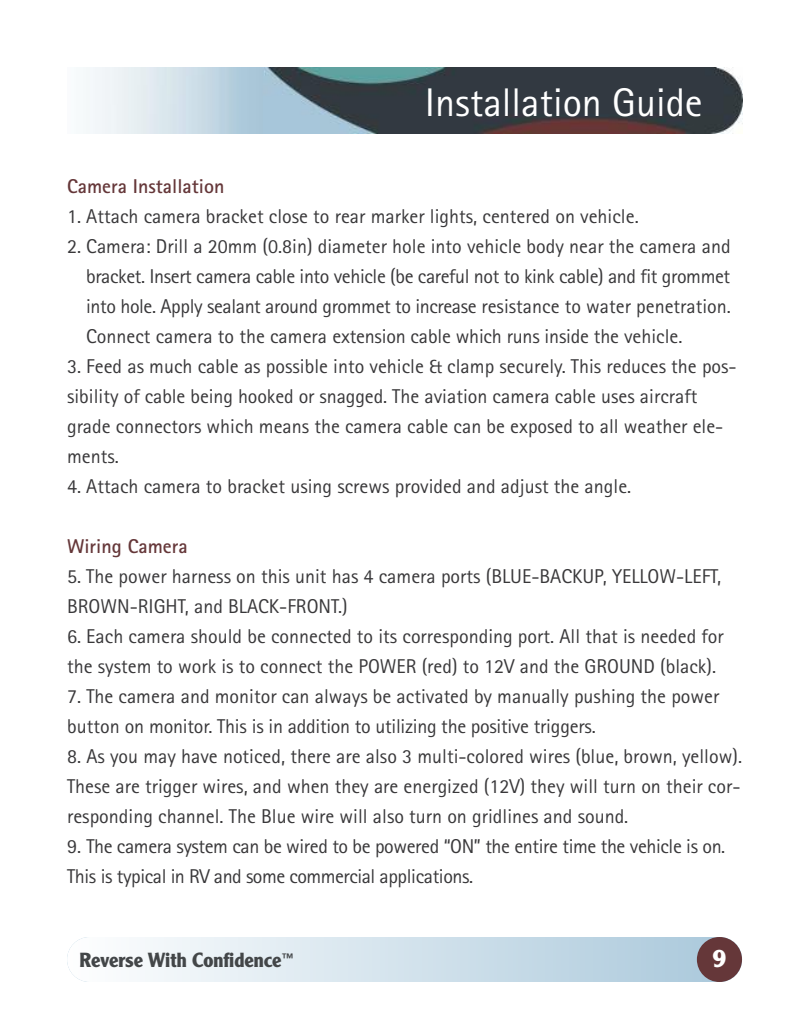
<style>
.page{position:relative;width:810px;height:1035px;background:#fff}
.page>*{position:absolute;margin:0;border:0;box-sizing:border-box;transform-origin:0 0}
.t1{font:40px "Agfa Rotis Sans Serif";color:#fff}
.t2{font:700 25px "Clearface Gothic LH75";color:#fff}
.t3{font:20px/30px "Agfa Rotis Sans Serif";color:#39383a}
.t4{font:20px/30px "Agfa Rotis Sans Serif";letter-spacing:-.02em;color:#39383a}
.t5{font:700 20px "Agfa Rotis Sans Serif";color:#653739}
.t6{font:700 20px "Clearface Gothic LH75";color:#434648}
</style>
<div class="page">
<div style="left:67px;top:937px;width:675px;height:45px;background:linear-gradient(to right,#feffff,#a8c7da);border-radius:22px"></div>
<div style="left:697px;top:937px;width:45px;height:45px;background:#653739;border-radius:50%"></div>
<img style="left:86px;top:68px;width:656px;height:65px">
<h1 class="t1" style="left:425px;top:79px;width:279px">Installation Guide</h1>
<p class="t5" style="left:67px;top:175px;width:159px">Camera Installation</p>
<p class="t3" style="left:67px;top:201px;width:573px">1. Attach camera bracket close to rear marker lights, centered on vehicle.</p>
<p class="t3" style="left:86px;top:231px;width:646px;text-align:justify;text-indent:-19px">2. Camera: Drill a 20mm (0.8in) diameter hole into vehicle body near the camera and bracket. Insert camera cable into vehicle (be careful not to kink cable) and fit grommet into hole. Apply sealant around grommet to increase resistance to water penetration.<br>Connect camera to the camera extension cable which runs inside the vehicle.</p>
<p class="t3" style="left:67px;top:351px;width:671px">3. Feed as much cable as possible into vehicle &amp; clamp securely. This reduces the pos&shy;sibility of cable being hooked or snagged. The aviation camera cable uses aircraft grade connectors which means the camera cable can be exposed to all weather ele&shy;ments.</p>
<p class="t3" style="left:67px;top:471px;width:566px">4. Attach camera to bracket using screws provided and adjust the angle.</p>
<p class="t5" style="left:67px;top:535px;width:122px">Wiring Camera</p>
<p class="t3" style="left:67px;top:561px;width:656px">5. The power harness on this unit has 4 camera ports (BLUE-BACKUP, YELLOW-LEFT,<br>BROWN-RIGHT, and BLACK-FRONT.)</p>
<p class="t3" style="left:67px;top:621px;width:658px">6. Each camera should be connected to its corresponding port. All that is needed for the system to work is to connect the POWER (red) to 12V and the GROUND (black).</p>
<p class="t3" style="left:67px;top:681px;width:654px">7. The camera and monitor can always be activated by manually pushing the power button on monitor. This is in addition to utilizing the positive triggers.</p>
<p class="t3" style="left:67px;top:741px;width:676px;text-align:justify">8. As you may have noticed, there are also 3 multi-colored wires (blue, brown, yellow).<br>These are trigger wires, and when they are energized (12V) they will turn on their cor&shy;responding channel. The Blue wire will also turn on gridlines and sound.</p>
<p class="t4" style="left:67px;top:831px;width:660px">9. The camera system can be wired to be powered “ON” the entire time the vehicle is on.<br>This is typical in RV and some commercial applications.</p>
<p class="t6" style="left:79px;top:949px;width:216px">Reverse With Confidence<sup>™</sup></p>
<p class="t2" style="left:713px;top:944px;width:15px">9</p>
</div>
